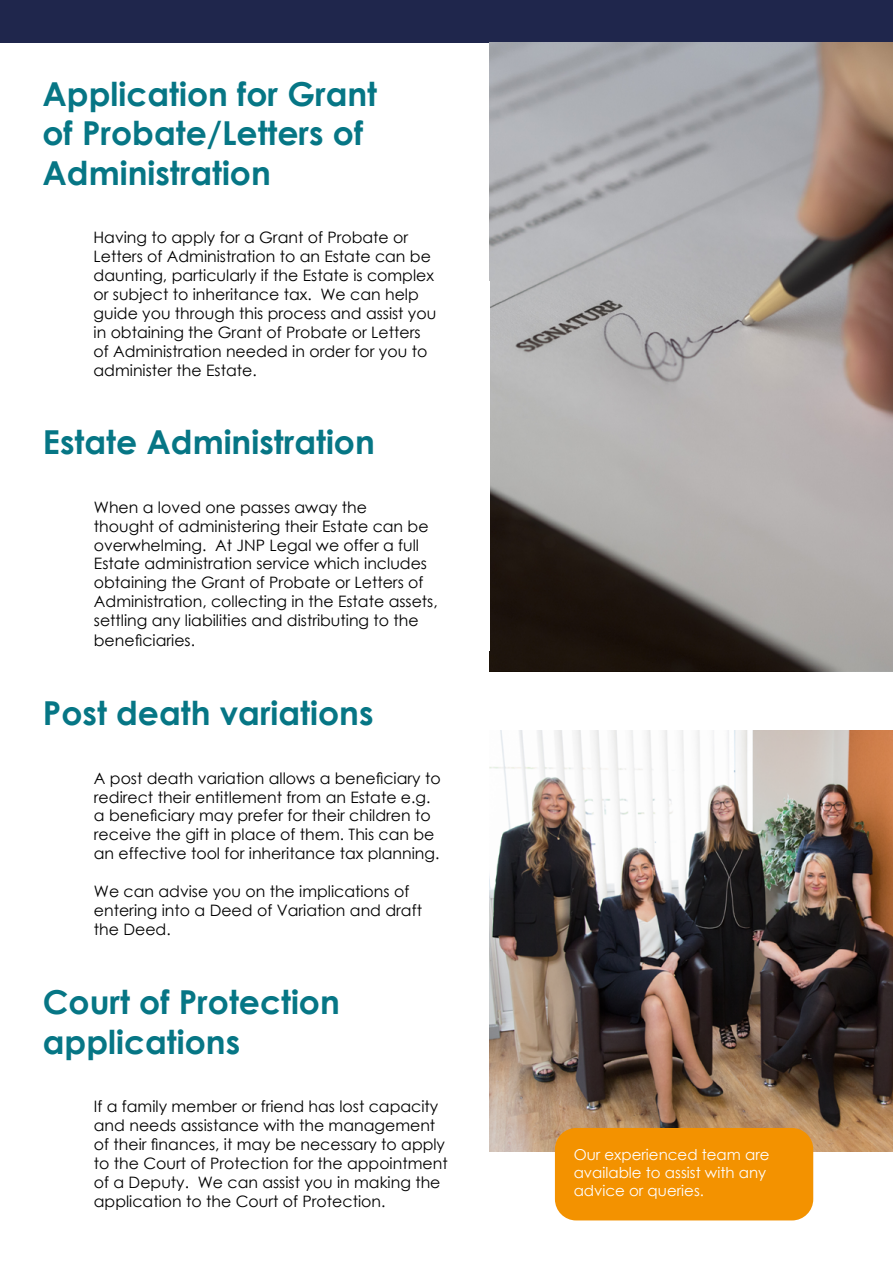
<style>
.page{position:relative;width:893px;height:1263px;background:#fff}
.page>*{position:absolute;margin:0;border:0;box-sizing:border-box;transform-origin:0 0}
.t1{font:700 33px/39.6px "Century Gothic";color:#067685}
.t2{font:15.75px/18.9px "Century Gothic";color:#000}
.t3{font:15px/18px "Century Gothic";color:#fff}
</style>
<div class="page">
<div style="left:0;top:0;width:893px;height:43px;background:#1f264c"></div>
<img style="left:489px;top:43px;width:404px;height:629px">
<img style="left:489px;top:730px;width:404px;height:421px">
<div style="left:555px;top:1128px;width:258px;height:92px;background:#f39200;border-radius:21px"></div>
<h1 class="t1" style="left:43px;top:72px;width:336px">Application for Grant of Probate/Letters of<br>Administration</h1>
<p class="t2" style="left:94px;top:228px;width:344px">Having to apply for a Grant of Probate or Letters of Administration to an Estate can be daunting, particularly if the Estate is complex or subject to inheritance tax. We can help guide you through this process and assist you in obtaining the Grant of Probate or Letters of Administration needed in order for you to administer the Estate.</p>
<h1 class="t1" style="left:43px;top:421px;width:333px">Estate Administration</h1>
<p class="t2" style="left:94px;top:497px;width:345px">When a loved one passes away the<br>thought of administering their Estate can be overwhelming. At JNP Legal we offer a full Estate administration service which includes obtaining the Grant of Probate or Letters of Administration, collecting in the Estate assets, settling any liabilities and distributing to the beneficiaries.</p>
<h1 class="t1" style="left:43px;top:692px;width:332px">Post death variations</h1>
<p class="t2" style="left:94px;top:768px;width:348px">A post death variation allows a beneficiary to redirect their entitlement from an Estate e.g. a beneficiary may prefer for their children to receive the gift in place of them. This can be an effective tool for inheritance tax planning.</p>
<p class="t2" style="left:94px;top:882px;width:330px">We can advise you on the implications of entering into a Deed of Variation and draft the Deed.</p>
<h1 class="t1" style="left:43px;top:981px;width:299px">Court of Protection applications</h1>
<p class="t2" style="left:94px;top:1097px;width:355px">If a family member or friend has lost capacity and needs assistance with the management of their finances, it may be necessary to apply to the Court of Protection for the appointment of a Deputy. We can assist you in making the application to the Court of Protection.</p>
<p class="t3" style="left:574px;top:1145px;width:197px">Our experienced team are available to assist with any advice or queries.</p>
</div>
